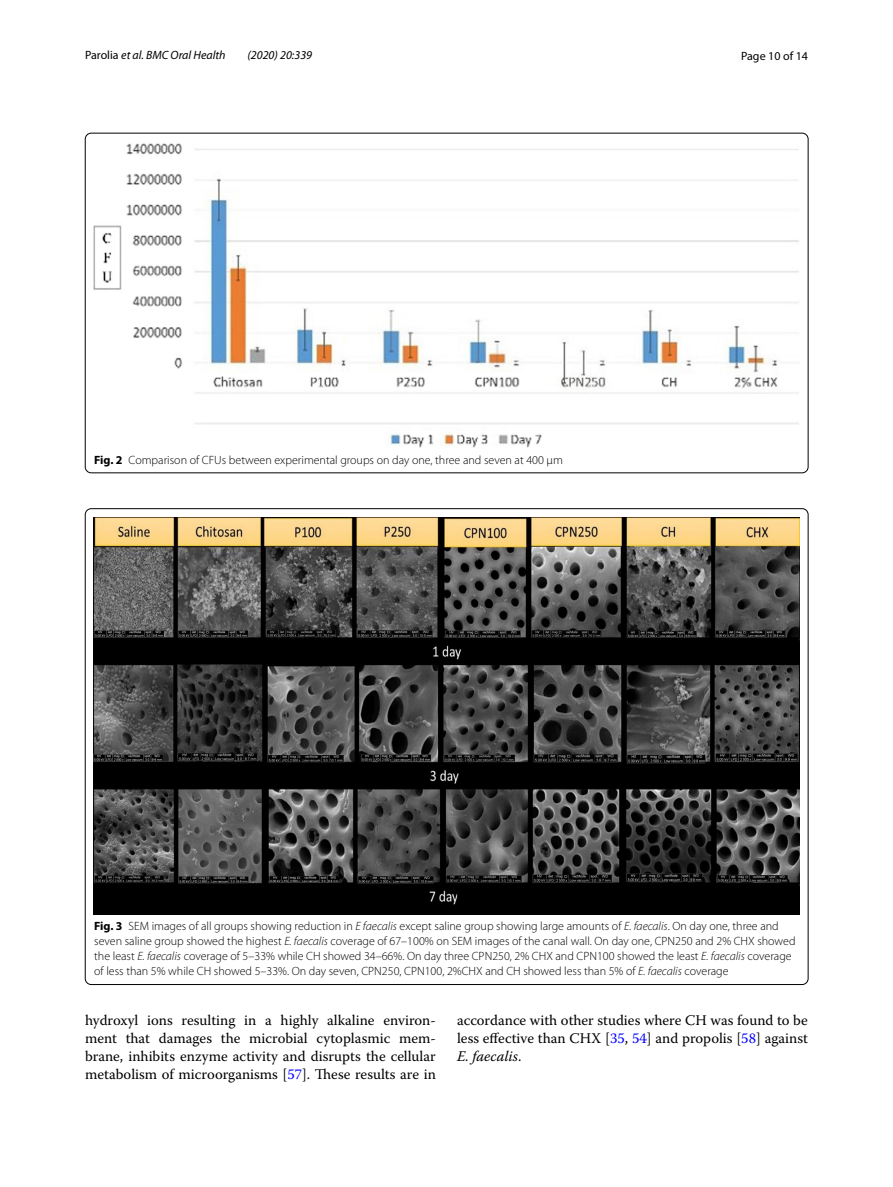
<style>
.page{position:relative;width:893px;height:1187px;background:#fff}
.page>*{position:absolute;margin:0;border:0;box-sizing:border-box;transform-origin:0 0}
.t1{font:14.7px/18px "Warnock Pro";color:#000;text-align:justify}
.t2{font:300 12px/15px "Myriad Pro";color:#000}
.t3{font:italic 12px "Myriad Pro";color:#000}
.t4{font:12px "Myriad Pro";color:#000}
.s1{font-style:normal}
.s2{font-weight:700}
.s3{font-style:italic}
.s4{color:#00f}
</style>
<div class="page">
<img style="left:94px;top:143px;width:705px;height:305px">
<img style="left:94px;top:517px;width:706px;height:397px">
<p class="t3" style="left:85px;top:48px;width:142px"><span class="s1">Parolia</span> et al. BMC Oral Health</p>
<p class="t3" style="left:247px;top:48px;width:66px">(2020) 20:339</p>
<p class="t4" style="left:741px;top:48px;width:68px">Page 10 of 14</p>
<p class="t2" style="left:94px;top:452px;width:470px"><span class="s2">Fig. 2</span> Comparison of CFUs between experimental groups on day one, three and seven at 400 µm</p>
<p class="t2" style="left:94px;top:918px;width:703px"><span class="s2">Fig. 3</span> SEM images of all groups showing reduction in <span class="s3">E faecalis</span> except saline group showing large amounts of <span class="s3">E. faecalis</span>. On day one, three and seven saline group showed the highest <span class="s3">E. faecalis</span> coverage of 67–100% on SEM images of the canal wall. On day one, CPN250 and 2% CHX showed the least <span class="s3">E. faecalis</span> coverage of 5–33% while CH showed 34–66%. On day three CPN250, 2% CHX and CPN100 showed the least <span class="s3">E. faecalis</span> coverage of less than 5% while CH showed 5–33%. On day seven, CPN250, CPN100, 2%CHX and CH showed less than 5% of <span class="s3">E. faecalis</span> coverage</p>
<p class="t1" style="left:85px;top:1010px;width:352px">hydroxyl ions resulting in a highly alkaline environ&shy;ment that damages the microbial cytoplasmic mem&shy;brane, inhibits enzyme activity and disrupts the cellular metabolism of microorganisms [<span class="s4">57</span>]. These results are in</p>
<p class="t1" style="left:457px;top:1010px;width:352px">accordance with other studies where CH was found to be less effective than CHX [<span class="s4">35</span>, <span class="s4">54</span>] and propolis [<span class="s4">58</span>] against <span class="s3">E. faecalis</span>.</p>
</div>
